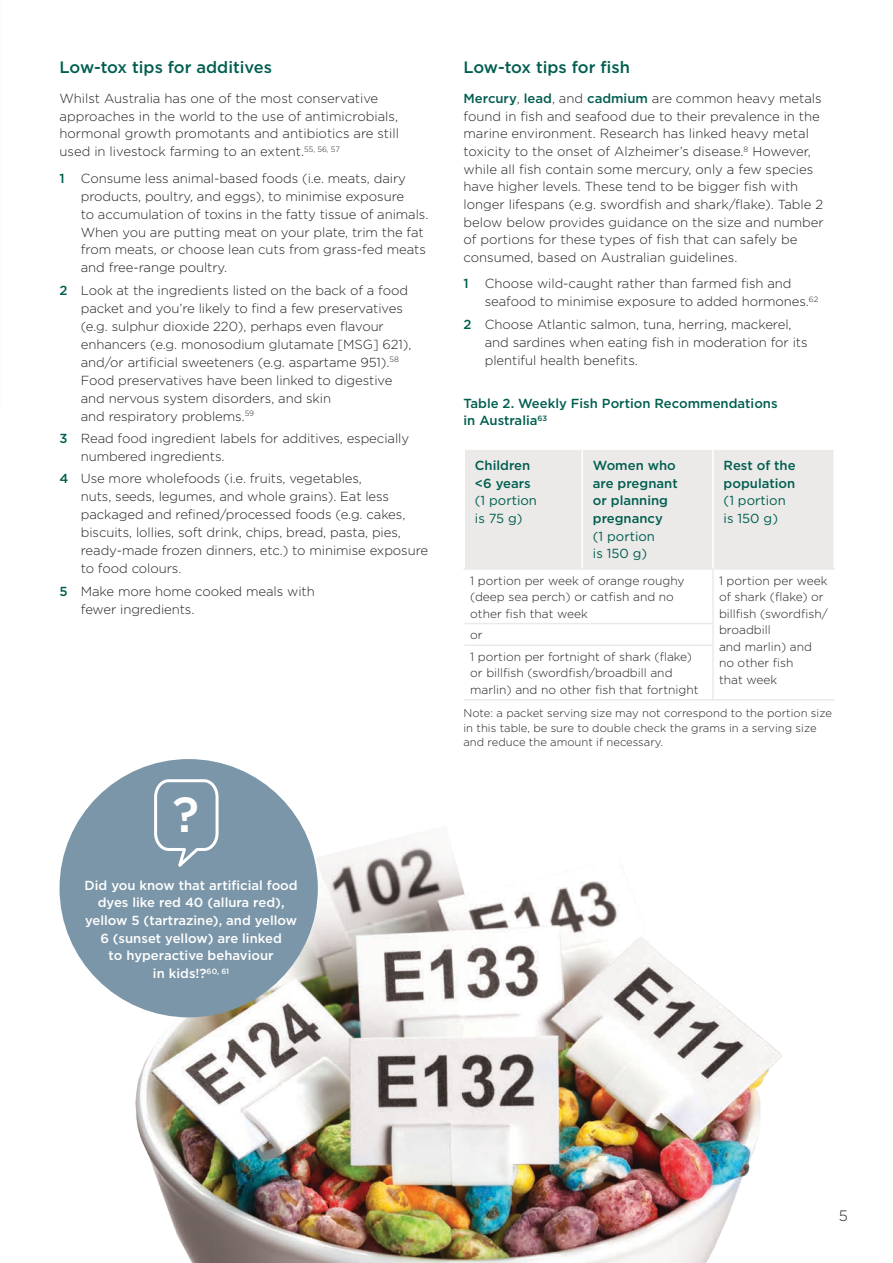
<style>
.page{position:relative;width:893px;height:1263px;background:#fff}
.page>*{position:absolute;margin:0;border:0;box-sizing:border-box;transform-origin:0 0}
.t1{font:500 49.35px "Gotham";color:#fff}
.t2{font:500 16.5px "Gotham";color:#005e50}
.t3{font:300 15px "Gotham";color:#231f20}
.t4{font:300 13.2px/18px "Gotham";letter-spacing:-.005em;color:#231f20}
.t5{font:500 13.2px/17.7px "Gotham";color:#fff;text-align:center}
.t6{font:500 13.2px/17.7px "Gotham";color:#005e50}
.t7{font:13.2px/17.7px "Gotham";color:#005e50}
.t8{font:300 12px/16.5px "Gotham";color:#231f20}
.t9{font:300 11.25px/14.2px "Gotham";color:#231f20}
.s1{font-weight:500;color:#005e50}
</style>
<div class="page">
<img style="left:80px;top:759px;width:702px;height:504px">
<div style="left:465px;top:450px;width:368px;height:118px;background:#ebeae8"></div>
<hr style="left:463px;top:568px;width:119px;height:2px;background:#ebeae8">
<hr style="left:582px;top:568px;width:131px;height:2px;background:#ebeae8">
<hr style="left:713px;top:568px;width:122px;height:2px;background:#ebeae8">
<hr style="left:712px;top:570px;width:2px;height:53px;background:#ebeae8">
<hr style="left:713px;top:699px;width:121px;height:1px;background:#ebeae8">
<hr style="left:464px;top:623px;width:118px;height:1px;background:#ebeae8">
<hr style="left:582px;top:623px;width:132px;height:1px;background:#ebeae8">
<hr style="left:712px;top:624px;width:2px;height:20px;background:#ebeae8">
<hr style="left:464px;top:644px;width:118px;height:2px;background:#ebeae8">
<hr style="left:582px;top:644px;width:132px;height:2px;background:#ebeae8">
<hr style="left:712px;top:646px;width:2px;height:53px;background:#ebeae8">
<hr style="left:464px;top:699px;width:118px;height:1px;background:#ebeae8">
<hr style="left:582px;top:699px;width:131px;height:1px;background:#ebeae8">
<hr style="left:581px;top:450px;width:2px;height:118px;background:#fff">
<hr style="left:712px;top:450px;width:2px;height:118px;background:#fff">
<div style="left:60px;top:759px;width:258px;height:258px;background:#7b96a8;border-radius:50%"></div>
<svg style="left:154px;top:779px;width:65px;height:88px"></svg>
<p class="t2" style="left:60px;top:56px;width:214px">Low-tox tips for additives</p>
<p class="t4" style="left:60px;top:89px;width:341px">Whilst Australia has one of the most conservative approaches in the world to the use of antimicrobials, hormonal growth promotants and antibiotics are still used in livestock farming to an extent.<sup>55,</sup> <sup>56,</sup> <sup>57</sup></p>
<p class="t4" style="left:81px;top:168px;width:349px;text-indent:-21px"><span class="s1">1</span> Consume less animal-based foods (i.e. meats, dairy products, poultry, and eggs), to minimise exposure<br>to accumulation of toxins in the fatty tissue of animals.<br>When you are putting meat on your plate, trim the fat from meats, or choose lean cuts from grass-fed meats and free-range poultry.</p>
<p class="t4" style="left:81px;top:281px;width:332px;text-indent:-21px"><span class="s1">2</span> Look at the ingredients listed on the back of a food packet and you’re likely to find a few preservatives (e.g. sulphur dioxide 220), perhaps even flavour enhancers (e.g. monosodium glutamate [MSG] 621), and/or artificial sweeteners (e.g. aspartame 951).<sup>58<br></sup>Food preservatives have been linked to digestive and nervous system disorders, and skin<br>and respiratory problems.<sup>59</sup></p>
<p class="t4" style="left:81px;top:429px;width:330px;text-indent:-21px"><span class="s1">3</span> Read food ingredient labels for additives, especially numbered ingredients.</p>
<p class="t4" style="left:81px;top:469px;width:349px;text-indent:-21px"><span class="s1">4</span> Use more wholefoods (i.e. fruits, vegetables,<br>nuts, seeds, legumes, and whole grains). Eat less packaged and refined/processed foods (e.g. cakes, biscuits, lollies, soft drink, chips, bread, pasta, pies, ready-made frozen dinners, etc.) to minimise exposure to food colours.</p>
<p class="t4" style="left:81px;top:581px;width:235px;text-indent:-21px"><span class="s1">5</span> Make more home cooked meals with fewer ingredients.</p>
<h1 class="t1" style="left:172px;top:782px;width:28px">?</h1>
<p class="t5" style="left:85px;top:876px;width:215px">Did you know that artificial food dyes like red 40 (allura red), yellow 5 (tartrazine), and yellow<br>6 (sunset yellow) are linked<br>to hyperactive behaviour<br>in kids!?<sup>60,</sup> <sup>61</sup></p>
<p class="t2" style="left:463px;top:56px;width:168px">Low-tox tips for fish</p>
<p class="t4" style="left:463px;top:89px;width:362px"><span class="s1">Mercury</span>, <span class="s1">lead</span>, and <span class="s1">cadmium</span> are common heavy metals found in fish and seafood due to their prevalence in the marine environment. Research has linked heavy metal toxicity to the onset of Alzheimer’s disease.<sup>8</sup> However, while all fish contain some mercury, only a few species have higher levels. These tend to be bigger fish with longer lifespans (e.g. swordfish and shark/flake). Table 2 below below provides guidance on the size and number of portions for these types of fish that can safely be consumed, based on Australian guidelines.</p>
<p class="t4" style="left:485px;top:274px;width:335px;text-indent:-21px"><span class="s1">1</span> Choose wild-caught rather than farmed fish and seafood to minimise exposure to added hormones.<sup>62</sup></p>
<p class="t4" style="left:485px;top:314px;width:324px;text-indent:-21px"><span class="s1">2</span> Choose Atlantic salmon, tuna, herring, mackerel, and sardines when eating fish in moderation for its plentiful health benefits.</p>
<p class="t6" style="left:463px;top:394px;width:316px">Table 2. Weekly Fish Portion Recommendations in Australia<sup>63</sup></p>
<p class="t6" style="left:475px;top:456px;width:57px">Children &lt;6 years</p>
<p class="t7" style="left:475px;top:492px;width:64px">(1 portion is 75 g)</p>
<p class="t6" style="left:724px;top:456px;width:74px">Rest of the population</p>
<p class="t7" style="left:724px;top:492px;width:64px">(1 portion is 150 g)</p>
<p class="t6" style="left:593px;top:456px;width:86px">Women who are pregnant or planning pregnancy</p>
<p class="t7" style="left:593px;top:527px;width:64px">(1 portion is 150 g)</p>
<p class="t8" style="left:470px;top:572px;width:216px">1 portion per week of orange roughy (deep sea perch) or catfish and no other fish that week</p>
<p class="t8" style="left:719px;top:572px;width:110px">1 portion per week of shark (flake) or billfish (swordfish/ broadbill<br>and marlin) and no other fish<br>that week</p>
<p class="t8" style="left:470px;top:624px;width:223px;line-height:21.6px">or<br>1 portion per fortnight of shark (flake)</p>
<p class="t8" style="left:470px;top:664px;width:230px">or billfish (swordfish/broadbill and marlin) and no other fish that fortnight</p>
<p class="t9" style="left:463px;top:706px;width:370px">Note: a packet serving size may not correspond to the portion size in this table, be sure to double check the grams in a serving size and reduce the amount if necessary.</p>
<p class="t3" style="left:839px;top:1206px;width:11px">5</p>
</div>
